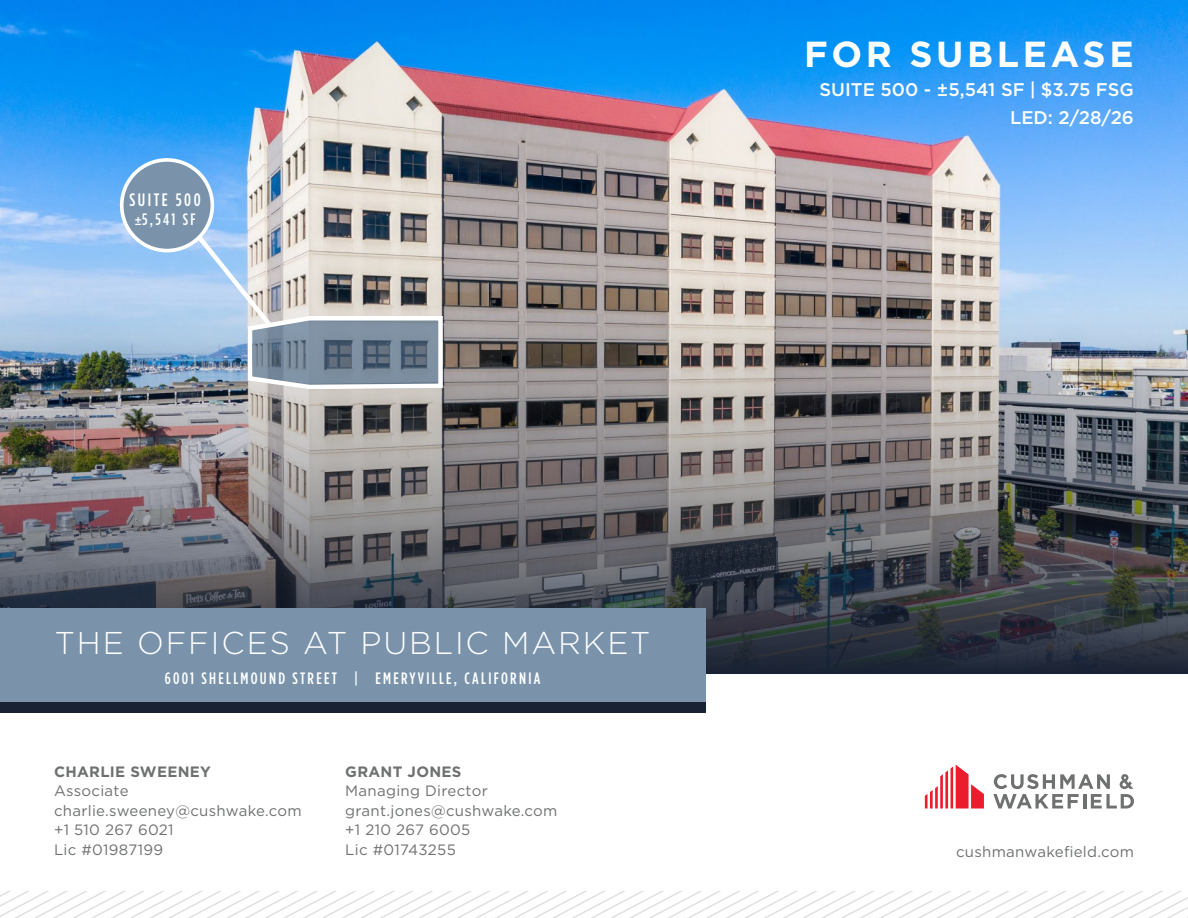
<style>
.page{position:relative;width:1188px;height:918px;background:#fff}
.page>*{position:absolute;margin:0;border:0;box-sizing:border-box;transform-origin:0 0}
.t1{font:700 36.15px "Gotham Pro";letter-spacing:.1em;color:#fff}
.t2{font:300 31.5px "Gotham";letter-spacing:.06em;color:#fff}
.t3{font:500 18.3px/28.3px "Gotham";color:#fff;text-align:right}
.t4{font:500 18px "Gotham Condensed";letter-spacing:.14em;color:#fff}
.t5{font:500 16.5px "Gotham Condensed";letter-spacing:.14em;color:#fff}
.t6{font:15px/19.5px "Gotham";letter-spacing:.02em;color:#6f7171}
.t7{font:700 15px "Gotham";letter-spacing:.02em;color:#6f7171}
.s1{font-family:"Gotham";font-size:12px}
</style>
<div class="page">
<img style="left:0;top:0;width:1188px;height:157px">
<img style="left:0;top:157px;width:1188px;height:517px">
<svg style="left:0;top:891px;width:1188px;height:27px"></svg>
<svg style="left:925px;top:765px;width:59px;height:44px"></svg>
<svg style="left:993px;top:774px;width:141px;height:35px"></svg>
<div style="left:0;top:702px;width:705px;height:11px;background:#192234"></div>
<div style="left:0;top:608px;width:705px;height:94px;background:#7a93ab"></div>
<img style="left:183px;top:219px;width:262px;height:172px">
<div style="left:122px;top:160px;width:90px;height:91px;background:#7a93ab;border-radius:50%"></div>
<div style="left:120px;top:158px;width:94px;height:94px;border:4px solid #fff;border-radius:50%"></div>
<p class="t4" style="left:129px;top:189px;width:73px">SUITE 500</p>
<p class="t5" style="left:135px;top:210px;width:63px"><span class="s1">±</span>5,541 SF</p>
<h1 class="t1" style="left:804px;top:33px;width:331px">FOR SUBLEASE</h1>
<p class="t3" style="left:820px;top:75px;width:316px">SUITE 500 - ±5,541 SF | $3.75 FSG<br>LED: 2/28/26</p>
<h2 class="t2" style="left:55px;top:623px;width:597px">THE OFFICES AT PUBLIC MARKET</h2>
<p class="t5" style="left:165px;top:669px;width:377px">6001 SHELLMOUND STREET | EMERYVILLE, CALIFORNIA</p>
<p class="t7" style="left:54px;top:761px;width:159px">CHARLIE SWEENEY</p>
<p class="t6" style="left:54px;top:781px;width:249px">Associate charlie.sweeney@cushwake.com +1 510 267 6021<br>Lic #01987199</p>
<p class="t7" style="left:345px;top:761px;width:118px">GRANT JONES</p>
<p class="t6" style="left:345px;top:781px;width:214px">Managing Director grant.jones@cushwake.com +1 210 267 6005<br>Lic #01743255</p>
<p class="t6" style="left:956px;top:842px;width:179px">cushmanwakefield.com</p>
</div>
